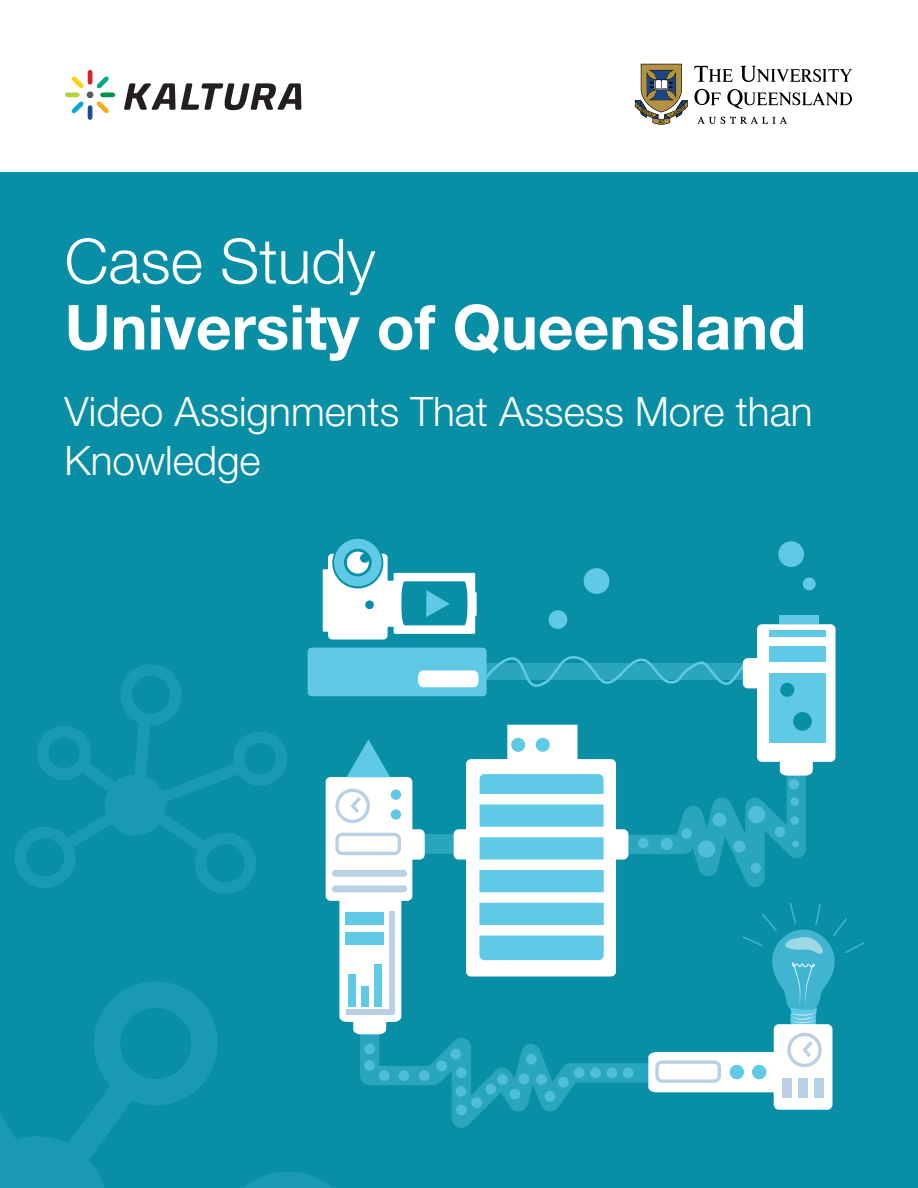
<style>
.page{position:relative;width:918px;height:1188px;background:#fff}
.page>*{position:absolute;margin:0;border:0;box-sizing:border-box;transform-origin:0 0}
.t1{font:700 62.1px "Helvetica Neue";color:#fff}
.t2{font:300 62.1px "Helvetica Neue";color:#fff}
.t3{font:300 40.65px/48.8px "Helvetica Neue";color:#fff}
</style>
<div class="page">
<div style="left:1px;top:173px;width:917px;height:1015px;background:#088fa6"></div>
<svg style="left:15px;top:664px;width:272px;height:230px"></svg>
<svg style="left:697px;top:117px;width:90px;height:7px"></svg>
<svg style="left:694px;top:66px;width:39px;height:16px"></svg>
<svg style="left:741px;top:66px;width:111px;height:16px"></svg>
<svg style="left:694px;top:88px;width:27px;height:17px"></svg>
<svg style="left:727px;top:89px;width:125px;height:20px"></svg>
<svg style="left:635px;top:64px;width:53px;height:61px"></svg>
<div style="left:410px;top:835px;width:64px;height:19px;background:#2aa5be"></div>
<svg style="left:360px;top:895px;width:288px;height:233px"></svg>
<div style="left:757px;top:624px;width:79px;height:138px;background:#fffffd;border-radius:5px"></div>
<div style="left:466px;top:759px;width:150px;height:218px;background:#fffffd;border-radius:5px"></div>
<div style="left:507px;top:725px;width:70px;height:34px;background:#fffffd"></div>
<div style="left:326px;top:777px;width:86px;height:124px;background:#fffffd;border-radius:5px"></div>
<svg style="left:608px;top:745px;width:205px;height:142px"></svg>
<svg style="left:339px;top:900px;width:62px;height:134px;background:#eef7f7"></svg>
<div style="left:454px;top:829px;width:22px;height:31px;background:#fffffd;border-radius:5px"></div>
<div style="left:403px;top:829px;width:22px;height:31px;background:#fffffd;border-radius:5px"></div>
<div style="left:549px;top:610px;width:18px;height:19px;background:#60cae6;border-radius:50%"></div>
<div style="left:584px;top:568px;width:25px;height:26px;background:#60cae6;border-radius:50%"></div>
<div style="left:778px;top:541px;width:26px;height:26px;background:#60cae6;border-radius:50%"></div>
<div style="left:803px;top:577px;width:13px;height:13px;background:#60cae6;border-radius:50%"></div>
<div style="left:364px;top:1044px;width:11px;height:10px;background:#4ebed9;border-radius:50%"></div>
<div style="left:364px;top:1060px;width:11px;height:11px;background:#4ebed9;border-radius:50%"></div>
<div style="left:379px;top:1070px;width:11px;height:11px;background:#4ebed9;border-radius:50%"></div>
<div style="left:399px;top:1070px;width:10px;height:11px;background:#4ebed9;border-radius:50%"></div>
<div style="left:419px;top:1070px;width:11px;height:11px;background:#4ebed9;border-radius:50%"></div>
<div style="left:436px;top:1061px;width:11px;height:10px;background:#4ebed9;border-radius:50%"></div>
<div style="left:450px;top:1049px;width:11px;height:11px;background:#4ebed9;border-radius:50%"></div>
<div style="left:456px;top:1067px;width:11px;height:11px;background:#4ebed9;border-radius:50%"></div>
<div style="left:455px;top:1086px;width:11px;height:11px;background:#4ebed9;border-radius:50%"></div>
<div style="left:456px;top:1105px;width:11px;height:10px;background:#4ebed9;border-radius:50%"></div>
<div style="left:471px;top:1097px;width:11px;height:11px;background:#4ebed9;border-radius:50%"></div>
<div style="left:485px;top:1084px;width:11px;height:10px;background:#4ebed9;border-radius:50%"></div>
<div style="left:497px;top:1074px;width:11px;height:11px;background:#4ebed9;border-radius:50%"></div>
<div style="left:510px;top:1089px;width:10px;height:11px;background:#4ebed9;border-radius:50%"></div>
<div style="left:519px;top:1074px;width:10px;height:10px;background:#4ebed9;border-radius:50%"></div>
<div style="left:526px;top:1054px;width:11px;height:11px;background:#4ebed9;border-radius:50%"></div>
<div style="left:536px;top:1074px;width:11px;height:11px;background:#4ebed9;border-radius:50%"></div>
<div style="left:544px;top:1091px;width:11px;height:11px;background:#4ebed9;border-radius:50%"></div>
<div style="left:558px;top:1077px;width:11px;height:11px;background:#4ebed9;border-radius:50%"></div>
<div style="left:574px;top:1067px;width:11px;height:11px;background:#4ebed9;border-radius:50%"></div>
<div style="left:590px;top:1067px;width:11px;height:11px;background:#4ebed9;border-radius:50%"></div>
<div style="left:606px;top:1067px;width:11px;height:11px;background:#4ebed9;border-radius:50%"></div>
<div style="left:623px;top:1067px;width:11px;height:11px;background:#4ebed9;border-radius:50%"></div>
<div style="left:770px;top:647px;width:56px;height:15px;background:#60cae6"></div>
<div style="left:770px;top:673px;width:56px;height:70px;background:#60cae6"></div>
<div style="left:779px;top:615px;width:40px;height:8px;background:#60cae6"></div>
<div style="left:793px;top:712px;width:19px;height:19px;background:#0790a5;border-radius:50%"></div>
<div style="left:780px;top:683px;width:14px;height:14px;background:#0790a5;border-radius:50%"></div>
<div style="left:480px;top:774px;width:124px;height:186px;background:#60cae6;border-radius:5px"></div>
<div style="left:473px;top:794px;width:135px;height:10px;background:#fffffd;border-radius:5px"></div>
<div style="left:473px;top:827px;width:135px;height:10px;background:#fffffd;border-radius:5px"></div>
<div style="left:473px;top:859px;width:135px;height:11px;background:#fffffd;border-radius:5px"></div>
<div style="left:473px;top:892px;width:135px;height:11px;background:#fffffd;border-radius:5px"></div>
<div style="left:473px;top:925px;width:135px;height:11px;background:#fffffd;border-radius:5px"></div>
<div style="left:511px;top:738px;width:14px;height:14px;background:#60cae6;border-radius:50%"></div>
<div style="left:536px;top:738px;width:14px;height:14px;background:#60cae6;border-radius:50%"></div>
<svg style="left:347px;top:739px;width:43px;height:38px"></svg>
<div style="left:335px;top:789px;width:35px;height:34px;border:3px solid #bad0e4;border-radius:50%"></div>
<svg style="left:350px;top:793px;width:14px;height:24px"></svg>
<div style="left:335px;top:833px;width:66px;height:22px;border:3px solid #bad0e4;border-radius:5px"></div>
<div style="left:332px;top:885px;width:75px;height:7px;background:#bad0e4;border-radius:3px"></div>
<div style="left:332px;top:870px;width:75px;height:7px;background:#bad0e4;border-radius:3px"></div>
<div style="left:391px;top:789px;width:10px;height:11px;background:#60cae6;border-radius:50%"></div>
<div style="left:391px;top:809px;width:10px;height:11px;background:#60cae6;border-radius:50%"></div>
<div style="left:389px;top:911px;width:5px;height:103px;background:#bad0e4"></div>
<div style="left:770px;top:630px;width:56px;height:6px;background:#60cae6"></div>
<div style="left:346px;top:912px;width:38px;height:12px;background:#60cae6"></div>
<div style="left:346px;top:932px;width:38px;height:12px;background:#60cae6"></div>
<div style="left:361px;top:986px;width:8px;height:21px;background:#60cae6"></div>
<div style="left:374px;top:965px;width:8px;height:42px;background:#60cae6"></div>
<div style="left:347px;top:1009px;width:47px;height:5px;background:#bad0e4"></div>
<svg style="left:308px;top:648px;width:440px;height:49px"></svg>
<div style="left:743px;top:658px;width:22px;height:30px;background:#fffffd;border-radius:5px"></div>
<div style="left:774px;top:1024px;width:58px;height:86px;background:#fffffd;border-radius:5px"></div>
<svg style="left:648px;top:902px;width:216px;height:190px"></svg>
<div style="left:782px;top:1078px;width:10px;height:19px;background:#bad0e4"></div>
<div style="left:799px;top:1078px;width:9px;height:19px;background:#bad0e4"></div>
<div style="left:815px;top:1078px;width:9px;height:19px;background:#bad0e4"></div>
<div style="left:730px;top:1065px;width:14px;height:14px;background:#60cae6;border-radius:50%"></div>
<div style="left:752px;top:1065px;width:14px;height:14px;background:#60cae6;border-radius:50%"></div>
<svg style="left:1px;top:930px;width:357px;height:258px"></svg>
<svg style="left:323px;top:539px;width:154px;height:101px"></svg>
<svg style="left:65px;top:70px;width:50px;height:50px"></svg>
<svg style="left:124px;top:83px;width:177px;height:27px"></svg>
<div style="left:87px;top:91px;width:6px;height:7px;background:#5a5a5a;border-radius:50%"></div>
<h1 class="t2" style="left:65px;top:223px;width:312px">Case Study</h1>
<h1 class="t1" style="left:65px;top:289px;width:743px">University of Queensland</h1>
<p class="t3" style="left:65px;top:387px;width:750px">Video Assignments That Assess More than<br>Knowledge</p>
</div>
